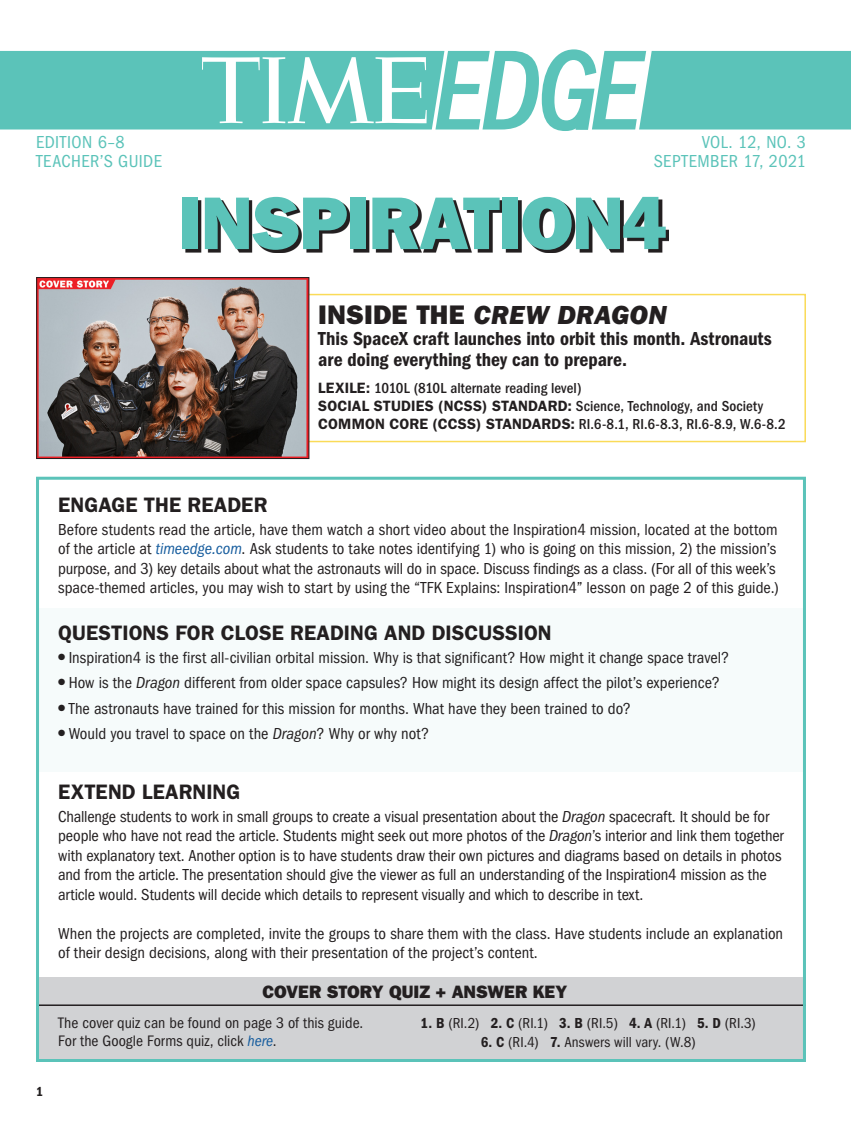
<style>
.page{position:relative;width:851px;height:1134px;background:#fff}
.page>*{position:absolute;margin:0;border:0;box-sizing:border-box;transform-origin:0 0}
.t1{font:75px "ITC Franklin Gothic Std Hvy";letter-spacing:-.02em;color:#5bc3b9}
.t2{font:27px "ITC Franklin Gothic Std Hvy It";letter-spacing:.01em;color:#231f20}
.t3{font:600 21px "ITC Franklin Gothic Std";color:#231f20}
.t4{font:19.5px/21px "ITC Franklin Gothic Std Dm Cd";color:#231f20}
.t5{font:condensed 18px/19.5px "ITC Franklin Gothic Std";letter-spacing:.02em;color:#5bc3b9;text-align:right}
.t6{font:18px "ITC Franklin Gothic Std Hvy";letter-spacing:-.005em;color:#231f20}
.t7{font:condensed 16.5px/19.5px "ITC Franklin Gothic Std";color:#231f20}
.t8{font:condensed 15.75px/18px "ITC Franklin Gothic Std";color:#231f20}
.t9{font:500 condensed 15px/18px "ITC Franklin Gothic Std";letter-spacing:.005em;color:#231f20}
.t10{font:condensed 15px "ITC Franklin Gothic Std";letter-spacing:.005em;color:#231f20}
.t11{font:13.5px "ITC Franklin Gothic Std Dm Cd";color:#231f20}
.s1{font-family:"ITC Franklin Gothic Std Hvy"}
.s2{font-weight:600;font-stretch:normal}
.s3{font-style:italic;color:#175d9e}
.s4{font-style:italic}
.s5{font-family:"ITC Franklin Gothic Std Dm Cd";font-stretch:normal}
</style>
<div class="page">
<div style="left:36px;top:608px;width:770px;height:163px;background:#f6fbfb"></div>
<div style="left:243px;top:294px;width:563px;height:148px;border:2px solid #fadb58"></div>
<img style="left:38px;top:279px;width:269px;height:178px">
<div style="left:36px;top:277px;width:273px;height:182px;border:1px solid #231f20"></div>
<div style="left:36px;top:977px;width:770px;height:85px;background:#d1d2d4"></div>
<hr style="left:36px;top:1004px;width:770px;height:2px;background:#231f20">
<div style="left:36px;top:477px;width:770px;height:585px;border:3px solid #5bc3b9"></div>
<svg style="left:0;top:49px;width:850px;height:82px"></svg>
<svg style="left:185px;top:200px;width:484px;height:53px;fill:#231f20"></svg>
<p class="t5" style="left:36px;top:132px;width:127px;text-align:left">EDITION 6–8<br>TEACHER’S GUIDE</p>
<p class="t5" style="left:653px;top:132px;width:154px">VOL. 12, NO. 3<br>SEPTEMBER 17, 2021</p>
<h1 class="t1" style="left:178px;top:179px;width:490px">INSPIRATION4</h1>
<h2 class="t2" style="left:318px;top:300px;width:350px"><span class="s1">INSIDE THE</span> CREW DRAGON</h2>
<p class="t4" style="left:318px;top:329px;width:455px">This SpaceX craft launches into orbit this month. Astronauts are doing everything they can to prepare.</p>
<p class="t9" style="left:318px;top:380px;width:466px"><span class="s2">LEXILE:</span> 1010L (810L alternate reading level)<br><span class="s2">SOCIAL STUDIES (NCSS) STANDARD:</span> Science, Technology, and Society<br><span class="s2">COMMON CORE (CCSS) STANDARDS:</span> RI.6-8.1, RI.6-8.3, RI.6-8.9, W.6-8.2</p>
<p class="t3" style="left:58px;top:493px;width:211px">ENGAGE THE READER</p>
<p class="t7" style="left:58px;top:520px;width:722px">Before students read the article, have them watch a short video about the Inspiration4 mission, located at the bottom of the article at <span class="s3">timeedge.com</span>. Ask students to take notes identifying 1) who is going on this mission, 2) the mission’s purpose, and 3) key details about what the astronauts will do in space. Discuss findings as a class. (For all of this week’s space-themed articles, you may wish to start by using the “TFK Explains: Inspiration4” lesson on page 2 of this guide.)</p>
<p class="t3" style="left:58px;top:621px;width:495px">QUESTIONS FOR CLOSE READING AND DISCUSSION</p>
<p class="t7" style="left:58px;top:648px;width:672px">● Inspiration4 is the first all-civilian orbital mission. Why is that significant? How might it change space travel?</p>
<p class="t7" style="left:58px;top:673px;width:663px">● How is the <span class="s4">Dragon</span> different from older space capsules? How might its design affect the pilot’s experience?</p>
<p class="t7" style="left:58px;top:699px;width:574px">● The astronauts have trained for this mission for months. What have they been trained to do?</p>
<p class="t7" style="left:58px;top:724px;width:372px">● Would you travel to space on the <span class="s4">Dragon</span>? Why or why not?</p>
<p class="t3" style="left:58px;top:780px;width:184px">EXTEND LEARNING</p>
<p class="t7" style="left:58px;top:807px;width:727px">Challenge students to work in small groups to create a visual presentation about the <span class="s4">Dragon</span> spacecraft. It should be for people who have not read the article. Students might seek out more photos of the <span class="s4">Dragon</span>’s interior and link them together with explanatory text. Another option is to have students draw their own pictures and diagrams based on details in photos and from the article. The presentation should give the viewer as full an understanding of the Inspiration4 mission as the article would. Students will decide which details to represent visually and which to describe in text.</p>
<p class="t7" style="left:58px;top:924px;width:726px">When the projects are completed, invite the groups to share them with the class. Have students include an explanation of their design decisions, along with their presentation of the project’s content.</p>
<p class="t6" style="left:262px;top:981px;width:306px">COVER STORY QUIZ + ANSWER KEY</p>
<p class="t11" style="left:36px;top:1084px;width:8px">1</p>
<p class="t8" style="left:58px;top:1014px;width:306px">The cover quiz can be found on page 3 of this guide.<br>For the Google Forms quiz, click <span class="s3">here</span>.</p>
<p class="t10" style="left:420px;top:1014px;width:337px"><span class="s5">1. B</span> (RI.2) <span class="s5">2. C</span> (RI.1) <span class="s5">3. B</span> (RI.5) <span class="s5">4. A</span> (RI.1) <span class="s5">5. D</span> (RI.3)</p>
<p class="t10" style="left:480px;top:1034px;width:216px"><span class="s5">6. C</span> (RI.4) <span class="s5">7.</span> Answers will vary. (W.8)</p>
</div>
